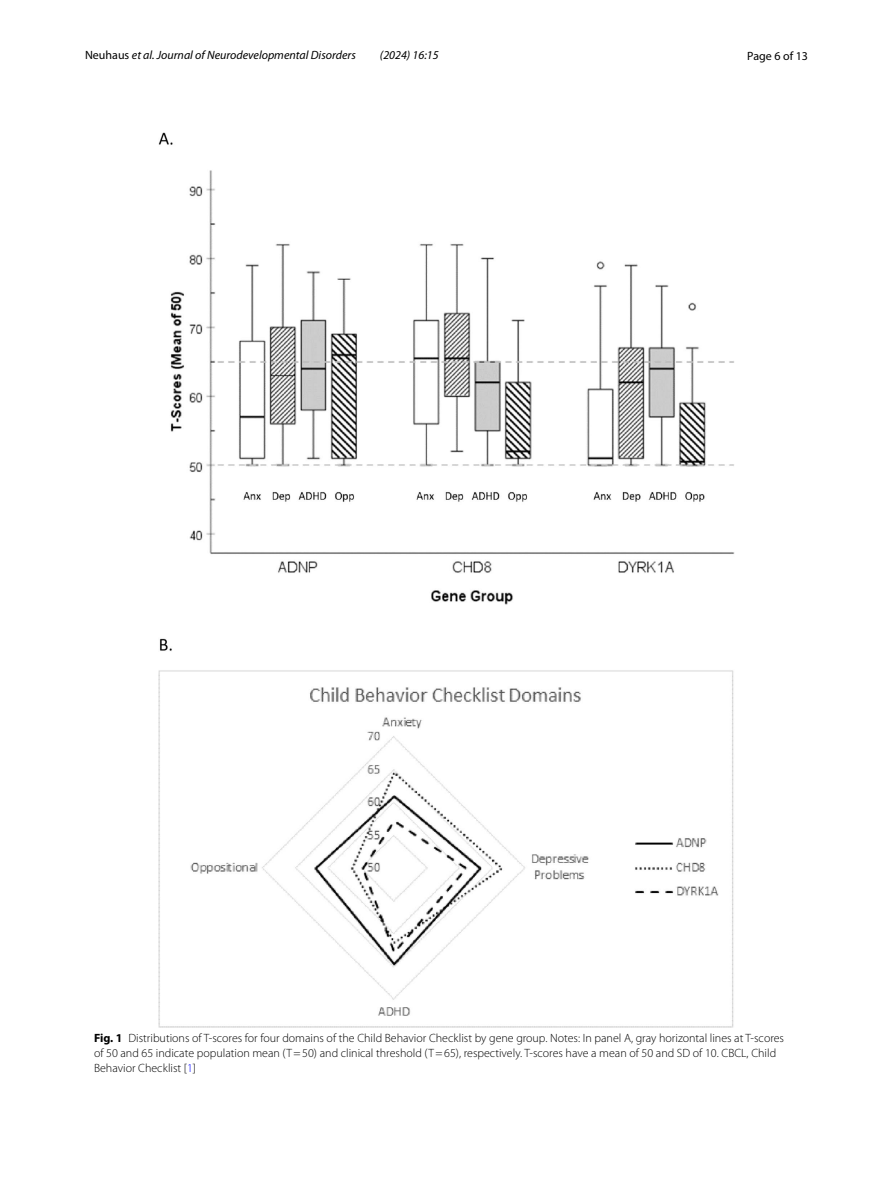
<style>
.page{position:relative;width:893px;height:1187px;background:#fff}
.page>*{position:absolute;margin:0;border:0;box-sizing:border-box;transform-origin:0 0}
.t1{font:300 12px/15px "Myriad Pro";color:#000}
.t2{font:italic 12px "Myriad Pro";color:#000}
.t3{font:12px "Myriad Pro";color:#000}
.s1{font-style:normal}
.s2{font-weight:700}
.s3{color:#00f}
</style>
<div class="page">
<img style="left:159px;top:133px;width:575px;height:893px">
<p class="t2" style="left:85px;top:48px;width:272px"><span class="s1">Neuhaus</span> et al. Journal of Neurodevelopmental Disorders</p>
<p class="t2" style="left:380px;top:48px;width:60px">(2024) 16:15</p>
<p class="t3" style="left:747px;top:48px;width:62px">Page 6 of 13</p>
<p class="t1" style="left:94px;top:1030px;width:691px"><span class="s2">Fig. 1</span> Distributions of T-scores for four domains of the Child Behavior Checklist by gene group. Notes: In panel A, gray horizontal lines at T-scores of 50 and 65 indicate population mean (T=50) and clinical threshold (T=65), respectively. T-scores have a mean of 50 and SD of 10. CBCL, Child<br>Behavior Checklist [<span class="s3">1</span>]</p>
</div>
